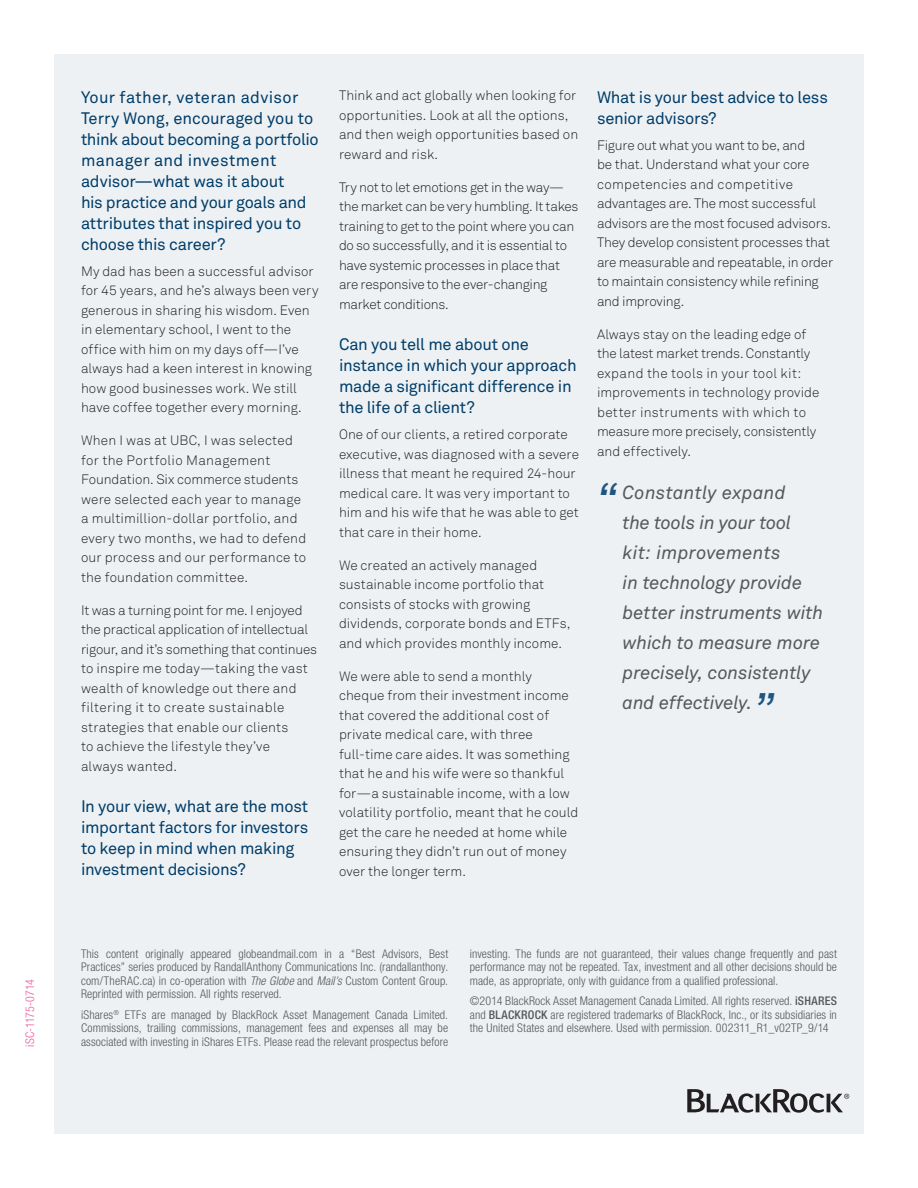
<style>
.page{position:relative;width:918px;height:1188px;background:#fff}
.page>*{position:absolute;margin:0;border:0;box-sizing:border-box;transform-origin:0 0}
.Pull_Quote_Large{font:italic 45px "Akkurat Pro";color:#1f5581}
.Pull_Quote_Large-2{font:italic 18.75px/30px "Akkurat Pro";letter-spacing:-.01em;color:#57585a}
.Subhead_I{font:16.5px/21px "Akkurat Pro";letter-spacing:-.015em;color:#003d6a}
.Body_Copy{font:13.5px/19.5px "Akkurat Light Pro";color:#231f20}
.Body_Copy-2{font:13.5px/19.5px "Akkurat Light Pro";letter-spacing:-.02em;color:#231f20}
.Disclosure{font:300 condensed 12px/13.5px "Helvetica Neue LT Std";letter-spacing:.01em;color:#57585a;text-align:justify}
.Disclosure-2{font:300 condensed 12px "Helvetica Neue LT Std";color:#ef59a1}
.s1{font-style:italic}
.s2{font-weight:500}
</style>
<div class="page">
<div style="left:54px;top:54px;width:810px;height:1080px;background:#edf1f3"></div>
<svg style="left:687px;top:1089px;width:162px;height:24px"></svg>
<p class="Disclosure-2" style="left:23px;top:1047px;width:69px;rotate:-90deg">iSC-1175-0714</p>
<p class="Subhead_I" style="left:81px;top:87px;width:239px">Your father, veteran advisor<br>Terry Wong, encouraged you to think about becoming a portfolio manager and investment advisor—what was it about<br>his practice and your goals and attributes that inspired you to choose this career?</p>
<p class="Body_Copy" style="left:81px;top:262px;width:239px">My dad has been a successful advisor for 45 years, and he’s always been very generous in sharing his wisdom. Even in elementary school, I went to the office with him on my days off—I’ve always had a keen interest in knowing how good businesses work. We still have coffee together every morning.</p>
<p class="Body_Copy" style="left:81px;top:431px;width:227px">When I was at UBC, I was selected for the Portfolio Management<br>Foundation. Six commerce students were selected each year to manage a multimillion-dollar portfolio, and every two months, we had to defend our process and our performance to the foundation committee.</p>
<p class="Body_Copy" style="left:81px;top:601px;width:238px">It was a turning point for me. I enjoyed the practical application of intellectual rigour, and it’s something that continues to inspire me today—taking the vast wealth of knowledge out there and filtering it to create sustainable strategies that enable our clients<br>to achieve the lifestyle they’ve<br>always wanted.</p>
<p class="Subhead_I" style="left:81px;top:796px;width:229px">In your view, what are the most important factors for investors to keep in mind when making investment decisions?</p>
<p class="Body_Copy" style="left:339px;top:86px;width:241px">Think and act globally when looking for opportunities. Look at all the options, and then weigh opportunities based on reward and risk.</p>
<p class="Body_Copy-2" style="left:339px;top:178px;width:241px">Try not to let emotions get in the way— the market can be very humbling. It takes training to get to the point where you can do so successfully, and it is essential to have systemic processes in place that are responsive to the ever-changing market conditions.</p>
<p class="Subhead_I" style="left:339px;top:334px;width:239px">Can you tell me about one instance in which your approach made a significant difference in the life of a client?</p>
<p class="Body_Copy" style="left:339px;top:425px;width:241px">One of our clients, a retired corporate executive, was diagnosed with a severe illness that meant he required 24-hour medical care. It was very important to him and his wife that he was able to get that care in their home.</p>
<p class="Body_Copy" style="left:339px;top:556px;width:233px">We created an actively managed sustainable income portfolio that consists of stocks with growing dividends, corporate bonds and ETFs, and which provides monthly income.</p>
<p class="Body_Copy" style="left:339px;top:667px;width:241px">We were able to send a monthly cheque from their investment income that covered the additional cost of private medical care, with three full-time care aides. It was something that he and his wife were so thankful for—a sustainable income, with a low volatility portfolio, meant that he could get the care he needed at home while ensuring they didn’t run out of money over the longer term.</p>
<p class="Subhead_I" style="left:597px;top:87px;width:232px">What is your best advice to less senior advisors?</p>
<p class="Body_Copy" style="left:597px;top:136px;width:238px">Figure out what you want to be, and<br>be that. Understand what your core competencies and competitive advantages are. The most successful advisors are the most focused advisors.<br>They develop consistent processes that are measurable and repeatable, in order to maintain consistency while refining and improving.</p>
<p class="Body_Copy" style="left:597px;top:325px;width:224px">Always stay on the leading edge of the latest market trends. Constantly expand the tools in your tool kit: improvements in technology provide better instruments with which to measure more precisely, consistently and effectively.</p>
<p class="Pull_Quote_Large" style="left:597px;top:473px;width:23px">“</p>
<p class="Pull_Quote_Large-2" style="left:623px;top:478px;width:202px">Constantly expand<br>the tools in your tool kit: improvements<br>in technology provide better instruments with which to measure more precisely, consistently and effectively.</p>
<p class="Pull_Quote_Large" style="left:754px;top:683px;width:22px">”</p>
<p class="Disclosure" style="left:81px;top:947px;width:369px">This content originally appeared globeandmail.com in a “Best Advisors, Best Practices” series produced by RandallAnthony Communications Inc. (randallanthony. com/TheRAC.ca) in co-operation with <span class="s1">The Globe</span> and <span class="s1">Mail’s</span> Custom Content Group.<br>Reprinted with permission. All rights reserved.</p>
<p class="Disclosure" style="left:81px;top:1007px;width:369px">iShares<sup>®</sup> ETFs are managed by BlackRock Asset Management Canada Limited.<br>Commissions, trailing commissions, management fees and expenses all may be associated with investing in iShares ETFs. Please read the relevant prospectus before</p>
<p class="Disclosure" style="left:470px;top:947px;width:369px">investing. The funds are not guaranteed, their values change frequently and past performance may not be repeated. Tax, investment and all other decisions should be made, as appropriate, only with guidance from a qualified professional.</p>
<p class="Disclosure" style="left:470px;top:994px;width:369px">©2014 BlackRock Asset Management Canada Limited. All rights reserved. <span class="s2">iSHARES </span>and <span class="s2">BLACKROCK</span> are registered trademarks of BlackRock, Inc., or its subsidiaries in the United States and elsewhere. Used with permission. 002311_R1_v02TP_9/14</p>
</div>
